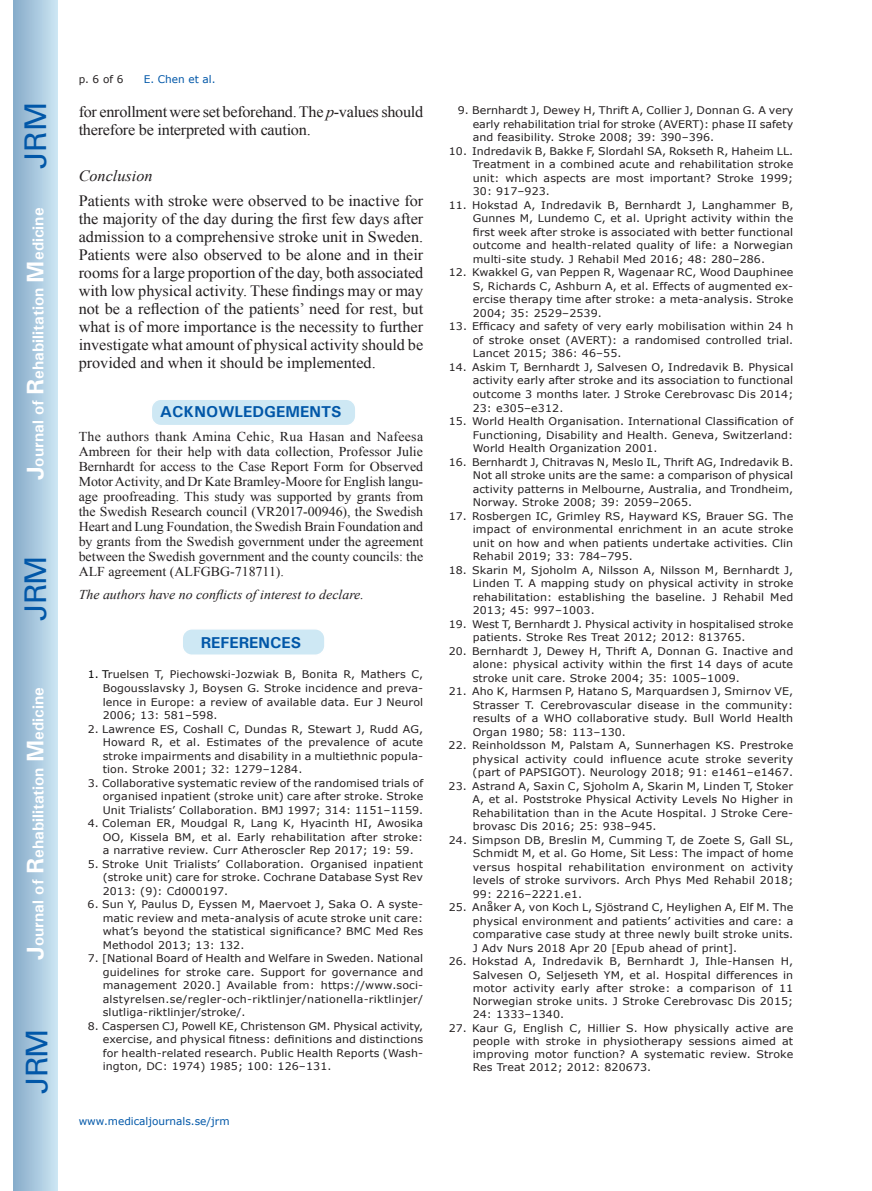
<style>
.page{position:relative;width:872px;height:1191px;background:#fff}
.page>*{position:absolute;margin:0;border:0;box-sizing:border-box;transform-origin:0 0}
.t1{font:30px "Univers";letter-spacing:-.03em;color:#0157a8}
.t2{font:15.75px/18px "Times New Roman";letter-spacing:-.015em;color:#231f20}
.t3{font:700 15.75px "Univers";color:#fff}
.t4{font:700 15.75px "Univers";color:#0157a8}
.t5{font:italic 15.75px "Times New Roman";color:#231f20}
.t6{font:13.5px/15px "Times New Roman";color:#231f20;text-align:justify}
.t7{font:italic 13.5px "Times New Roman";color:#231f20}
.t8{font:10.5px/13.5px "Verdana";letter-spacing:.01em;color:#231f20;text-align:justify;scale:1.05 1}
.t9{font:10.5px "Verdana";color:#0157a8}
.t10{font:10.5px "Verdana";letter-spacing:.01em;color:#231f20}
.s1{font-size:24px}
.s2{font-style:italic}
.s3{color:#000001}
</style>
<div class="page">
<div style="left:14px;top:0;width:43px;height:1191px;background:linear-gradient(to right,#88acca,#cbe5f2)"></div>
<div style="left:182px;top:629px;width:143px;height:26px;background:#cee8f4;border-radius:10px"></div>
<div style="left:181px;top:628px;width:145px;height:28px;border:2px solid #fff;border-radius:10px"></div>
<div style="left:151px;top:399px;width:205px;height:27px;background:#cee8f4;border-radius:10px"></div>
<div style="left:151px;top:398px;width:205px;height:28px;border:2px solid #fff;border-radius:10px"></div>
<h1 class="t1" style="left:18px;top:169px;width:68px;rotate:-90deg">JRM</h1>
<h2 class="t3" style="left:28px;top:480px;width:274px;rotate:-90deg"><span class="s1">J</span>ournal of <span class="s1">R</span>ehabilitation <span class="s1">M</span>edicine</h2>
<h1 class="t1" style="left:18px;top:620px;width:67px;rotate:-90deg">JRM</h1>
<h2 class="t3" style="left:28px;top:959px;width:274px;rotate:-90deg"><span class="s1">J</span>ournal of <span class="s1">R</span>ehabilitation <span class="s1">M</span>edicine</h2>
<h1 class="t1" style="left:19px;top:1093px;width:67px;rotate:-90deg">JRM</h1>
<p class="t10" style="left:79px;top:72px;width:46px">p. 6 of 6</p>
<p class="t9" style="left:144px;top:72px;width:73px">E. Chen et al.</p>
<h2 class="t2" style="left:79px;top:103px;width:346px">for enrollment were set beforehand. The <span class="s2">p</span>-values should therefore be interpreted with caution.</h2>
<h2 class="t5" style="left:79px;top:164px;width:75px">Conclusion</h2>
<p class="t2" style="left:79px;top:192px;width:346px;text-align:justify">Patients with stroke were observed to be inactive for the majority of the day during the first few days after admission to a comprehensive stroke unit in Sweden.<br>Patients were also observed to be alone and in their rooms for a large proportion of the day, both associated with low physical activity. These findings may or may not be a reflection of the patients’ need for rest, but what is of more importance is the necessity to further investigate what amount of physical activity should be provided and when it should be implemented.</p>
<h2 class="t4" style="left:160px;top:402px;width:183px">ACKNOWLEDGEMENTS</h2>
<p class="t6" style="left:79px;top:429px;width:346px">The authors thank Amina Cehic, Rua Hasan and Nafeesa Ambreen for their help with data collection, Professor Julie Bernhardt for access to the Case Report Form for Observed Motor Activity, and Dr Kate Bramley-Moore for English langu&shy;age proofreading. This study was supported by grants from the Swedish Research council (VR2017-00946), the Swedish Heart and Lung Foundation, the Swedish Brain Foundation and by grants from the Swedish government under the agreement between the Swedish government and the county councils: the ALF agreement (ALFGBG-718711).</p>
<p class="t7" style="left:79px;top:585px;width:287px">The authors have no conflicts of interest to declare.</p>
<h2 class="t4" style="left:201px;top:632px;width:102px">REFERENCES</h2>
<p class="t8" style="left:103px;top:667px;width:307px;text-indent:-15px"><span class="s3">1. T</span>ruelsen T, Piechowski-Jozwiak B, Bonita R, Mathers C, Bogousslavsky J, Boysen G. Stroke incidence and preva&shy;lence in Europe: a review of available data. Eur J Neurol 2006; 13: 581–598.</p>
<p class="t8" style="left:103px;top:722px;width:307px;text-indent:-15px">2. Lawrence ES, Coshall C, Dundas R, Stewart J, Rudd AG, Howard R, et al. Estimates of the prevalence of acute stroke impairments and disability in a multiethnic popula&shy;tion. Stroke 2001; 32: 1279–1284.</p>
<p class="t8" style="left:103px;top:776px;width:307px;text-indent:-15px">3. Collaborative systematic review of the randomised trials of organised inpatient (stroke unit) care after stroke. Stroke Unit Trialists’ Collaboration. BMJ 1997; 314: 1151–1159.</p>
<p class="t8" style="left:103px;top:817px;width:307px;text-indent:-15px">4. Coleman ER, Moudgal R, Lang K, Hyacinth HI, Awosika OO, Kissela BM, et al. Early rehabilitation after stroke: a narrative review. Curr Atheroscler Rep 2017; 19: 59.</p>
<p class="t8" style="left:103px;top:857px;width:307px;text-indent:-15px">5. Stroke Unit Trialists’ Collaboration. Organised inpatient (stroke unit) care for stroke. Cochrane Database Syst Rev 2013: (9): Cd000197.</p>
<p class="t8" style="left:103px;top:898px;width:307px;text-indent:-15px">6. Sun Y, Paulus D, Eyssen M, Maervoet J, Saka O. A syste&shy;matic review and meta-analysis of acute stroke unit care: what’s beyond the statistical significance? BMC Med Res Methodol 2013; 13: 132.</p>
<p class="t8" style="left:103px;top:952px;width:307px;text-indent:-15px">7. [National Board of Health and Welfare in Sweden. National guidelines for stroke care. Support for governance and management 2020.] Available from: https://www.soci&shy;alstyrelsen.se/regler-och-riktlinjer/nationella-riktlinjer/ slutliga-riktlinjer/stroke/.</p>
<p class="t8" style="left:103px;top:1019px;width:307px;text-indent:-15px">8. Caspersen CJ, Powell KE, Christenson GM. Physical activity, exercise, and physical fitness: definitions and distinctions for health-related research. Public Health Reports (Wash&shy;ington, DC: 1974) 1985; 100: 126–131.</p>
<p class="t9" style="left:79px;top:1114px;width:152px">www.medicaljournals.se/jrm</p>
<p class="t8" style="left:473px;top:104px;width:307px;text-indent:-15px">9. Bernhardt J, Dewey H, Thrift A, Collier J, Donnan G. A very early rehabilitation trial for stroke (AVERT): phase II safety and feasibility. Stroke 2008; 39: 390–396.</p>
<p class="t8" style="left:473px;top:144px;width:307px;text-indent:-24px">10. Indredavik B, Bakke F, Slordahl SA, Rokseth R, Haheim LL.<br>Treatment in a combined acute and rehabilitation stroke unit: which aspects are most important? Stroke 1999; 30: 917–923.</p>
<p class="t8" style="left:473px;top:198px;width:307px;text-indent:-24px">11. Hokstad A, Indredavik B, Bernhardt J, Langhammer B, Gunnes M, Lundemo C, et al. Upright activity within the first week after stroke is associated with better functional outcome and health-related quality of life: a Norwegian multi-site study. J Rehabil Med 2016; 48: 280–286.</p>
<p class="t8" style="left:473px;top:266px;width:307px;text-indent:-24px">12. Kwakkel G, van Peppen R, Wagenaar RC, Wood Dauphinee S, Richards C, Ashburn A, et al. Effects of augmented ex&shy;ercise therapy time after stroke: a meta-analysis. Stroke 2004; 35: 2529–2539.</p>
<p class="t8" style="left:473px;top:320px;width:307px;text-indent:-24px">13. Efficacy and safety of very early mobilisation within 24 h of stroke onset (AVERT): a randomised controlled trial.<br>Lancet 2015; 386: 46–55.</p>
<p class="t8" style="left:473px;top:360px;width:307px;text-indent:-24px">14. Askim T, Bernhardt J, Salvesen O, Indredavik B. Physical activity early after stroke and its association to functional outcome 3 months later. J Stroke Cerebrovasc Dis 2014; 23: e305–e312.</p>
<p class="t8" style="left:473px;top:414px;width:307px;text-indent:-24px">15. World Health Organisation. International Classification of Functioning, Disability and Health. Geneva, Switzerland:<br>World Health Organization 2001.</p>
<p class="t8" style="left:473px;top:455px;width:307px;text-indent:-24px">16. Bernhardt J, Chitravas N, Meslo IL, Thrift AG, Indredavik B.<br>Not all stroke units are the same: a comparison of physical activity patterns in Melbourne, Australia, and Trondheim, Norway. Stroke 2008; 39: 2059–2065.</p>
<p class="t8" style="left:473px;top:509px;width:307px;text-indent:-24px">17. Rosbergen IC, Grimley RS, Hayward KS, Brauer SG. The impact of environmental enrichment in an acute stroke unit on how and when patients undertake activities. Clin Rehabil 2019; 33: 784–795.</p>
<p class="t8" style="left:473px;top:563px;width:307px;text-indent:-24px">18. Skarin M, Sjoholm A, Nilsson A, Nilsson M, Bernhardt J, Linden T. A mapping study on physical activity in stroke rehabilitation: establishing the baseline. J Rehabil Med 2013; 45: 997–1003.</p>
<p class="t8" style="left:473px;top:617px;width:307px;text-indent:-24px">19. West T, Bernhardt J. Physical activity in hospitalised stroke patients. Stroke Res Treat 2012; 2012: 813765.</p>
<p class="t8" style="left:472px;top:644px;width:307px;text-indent:-24px">20. Bernhardt J, Dewey H, Thrift A, Donnan G. Inactive and alone: physical activity within the first 14 days of acute stroke unit care. Stroke 2004; 35: 1005–1009.</p>
<p class="t8" style="left:472px;top:685px;width:307px;text-indent:-24px">21. Aho K, Harmsen P, Hatano S, Marquardsen J, Smirnov VE, Strasser T. Cerebrovascular disease in the community: results of a WHO collaborative study. Bull World Health Organ 1980; 58: 113–130.</p>
<p class="t8" style="left:472px;top:739px;width:307px;text-indent:-24px">22. Reinholdsson M, Palstam A, Sunnerhagen KS. Prestroke physical activity could influence acute stroke severity (part of PAPSIGOT). Neurology 2018; 91: e1461–e1467.</p>
<p class="t8" style="left:472px;top:779px;width:307px;text-indent:-24px">23. Astrand A, Saxin C, Sjoholm A, Skarin M, Linden T, Stoker A, et al. Poststroke Physical Activity Levels No Higher in Rehabilitation than in the Acute Hospital. J Stroke Cere&shy;brovasc Dis 2016; 25: 938–945.</p>
<p class="t8" style="left:473px;top:833px;width:307px;text-indent:-24px">24. Simpson DB, Breslin M, Cumming T, de Zoete S, Gall SL, Schmidt M, et al. Go Home, Sit Less: The impact of home versus hospital rehabilitation environment on activity levels of stroke survivors. Arch Phys Med Rehabil 2018; 99: 2216–2221.e1.</p>
<p class="t8" style="left:473px;top:900px;width:307px;text-indent:-24px">25. Anåker A, von Koch L, Sjöstrand C, Heylighen A, Elf M. The physical environment and patients’ activities and care: a comparative case study at three newly built stroke units.<br>J Adv Nurs 2018 Apr 20 [Epub ahead of print].</p>
<p class="t8" style="left:473px;top:955px;width:307px;text-indent:-24px">26. Hokstad A, Indredavik B, Bernhardt J, Ihle-Hansen H, Salvesen O, Seljeseth YM, et al. Hospital differences in motor activity early after stroke: a comparison of 11<br>Norwegian stroke units. J Stroke Cerebrovasc Dis 2015; 24: 1333–1340.</p>
<p class="t8" style="left:473px;top:1021px;width:307px;text-indent:-24px">27. Kaur G, English C, Hillier S. How physically active are people with stroke in physiotherapy sessions aimed at improving motor function? A systematic review. Stroke Res Treat 2012; 2012: 820673.</p>
</div>
